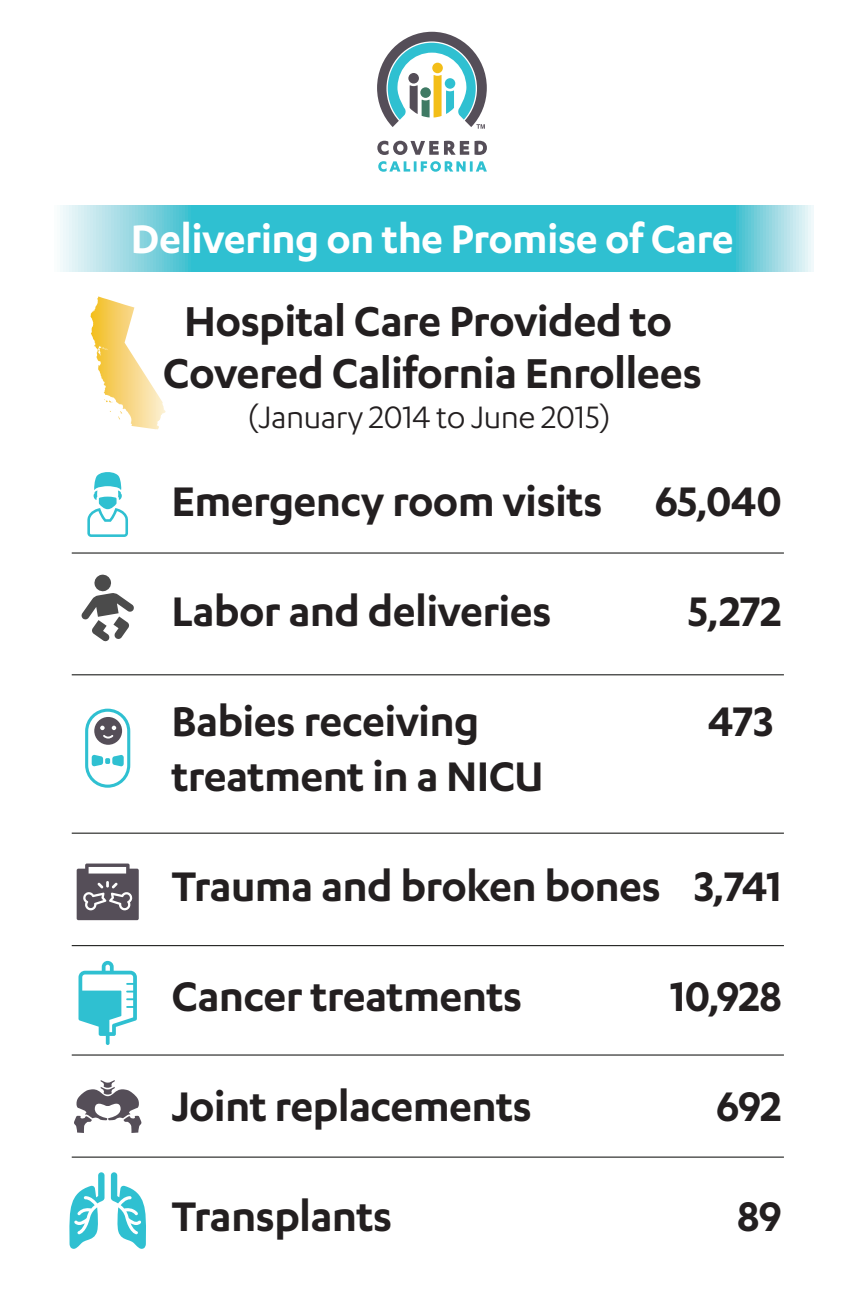
<style>
.page{position:relative;width:864px;height:1296px;background:#fff}
.page>*{position:absolute;margin:0;border:0;box-sizing:border-box;transform-origin:0 0}
.t1{font:600 48.5px/52.5px "Karbon";letter-spacing:-.015em;color:#231f20;text-align:center}
.t2{font:600 48px/55px "Karbon";letter-spacing:-.015em;color:#231f20}
.t3{font:600 46px "Karbon";letter-spacing:-.015em;color:#fff}
.t4{font:36px "Karbon";letter-spacing:-.015em;color:#231f20}
</style>
<div class="page">
<svg style="left:60px;top:205px;width:754px;height:66px;background:#4dc7d6"></svg>
<hr style="left:72px;top:553px;width:712px;height:1px;background:#040503">
<hr style="left:72px;top:674px;width:712px;height:1px;background:#040503">
<hr style="left:72px;top:833px;width:712px;height:1px;background:#040503">
<hr style="left:72px;top:945px;width:712px;height:1px;background:#040503">
<hr style="left:72px;top:1055px;width:712px;height:1px;background:#040503">
<hr style="left:72px;top:1157px;width:712px;height:1px;background:#040503">
<svg style="left:377px;top:141px;width:92px;height:14px"></svg>
<svg style="left:475px;top:141px;width:12px;height:14px"></svg>
<svg style="left:378px;top:161px;width:109px;height:11px"></svg>
<svg style="left:377px;top:32px;width:110px;height:97px"></svg>
<svg style="left:87px;top:472px;width:41px;height:65px"></svg>
<svg style="left:90px;top:297px;width:42px;height:127px"></svg>
<svg style="left:81px;top:574px;width:53px;height:68px"></svg>
<svg style="left:92px;top:755px;width:32px;height:11px"></svg>
<div style="left:85px;top:709px;width:45px;height:79px;border:3px solid #2fc0d1;border-radius:21px"></div>
<div style="left:94px;top:717px;width:28px;height:28px;background:#554e58;border-radius:50%"></div>
<svg style="left:100px;top:726px;width:16px;height:13px"></svg>
<svg style="left:77px;top:864px;width:62px;height:56px;background:#767078"></svg>
<svg style="left:79px;top:961px;width:58px;height:84px"></svg>
<svg style="left:74px;top:1080px;width:68px;height:53px"></svg>
<svg style="left:69px;top:1172px;width:36px;height:77px"></svg>
<svg style="left:111px;top:1172px;width:35px;height:77px"></svg>
<h1 class="t3" style="left:131px;top:213px;width:604px">Delivering on the Promise of Care</h1>
<h2 class="t1" style="left:163px;top:293px;width:541px">Hospital Care Provided to<br>Covered California Enrollees</h2>
<p class="t4" style="left:248px;top:397px;width:364px">(January 2014 to June 2015)</p>
<p class="t2" style="left:171px;top:472px;width:433px">Emergency room visits</p>
<p class="t2" style="left:655px;top:472px;width:129px">65,040</p>
<p class="t2" style="left:171px;top:582px;width:382px">Labor and deliveries</p>
<p class="t2" style="left:688px;top:582px;width:95px">5,272</p>
<p class="t2" style="left:171px;top:692px;width:374px">Babies receiving treatment in a NICU</p>
<p class="t2" style="left:708px;top:692px;width:67px">473</p>
<p class="t2" style="left:171px;top:857px;width:491px">Trauma and broken bones</p>
<p class="t2" style="left:694px;top:857px;width:89px">3,741</p>
<p class="t2" style="left:171px;top:967px;width:353px">Cancer treatments</p>
<p class="t2" style="left:670px;top:967px;width:113px">10,928</p>
<p class="t2" style="left:171px;top:1077px;width:362px">Joint replacements</p>
<p class="t2" style="left:716px;top:1077px;width:67px">692</p>
<p class="t2" style="left:171px;top:1187px;width:223px">Transplants</p>
<p class="t2" style="left:737px;top:1187px;width:46px">89</p>
</div>
